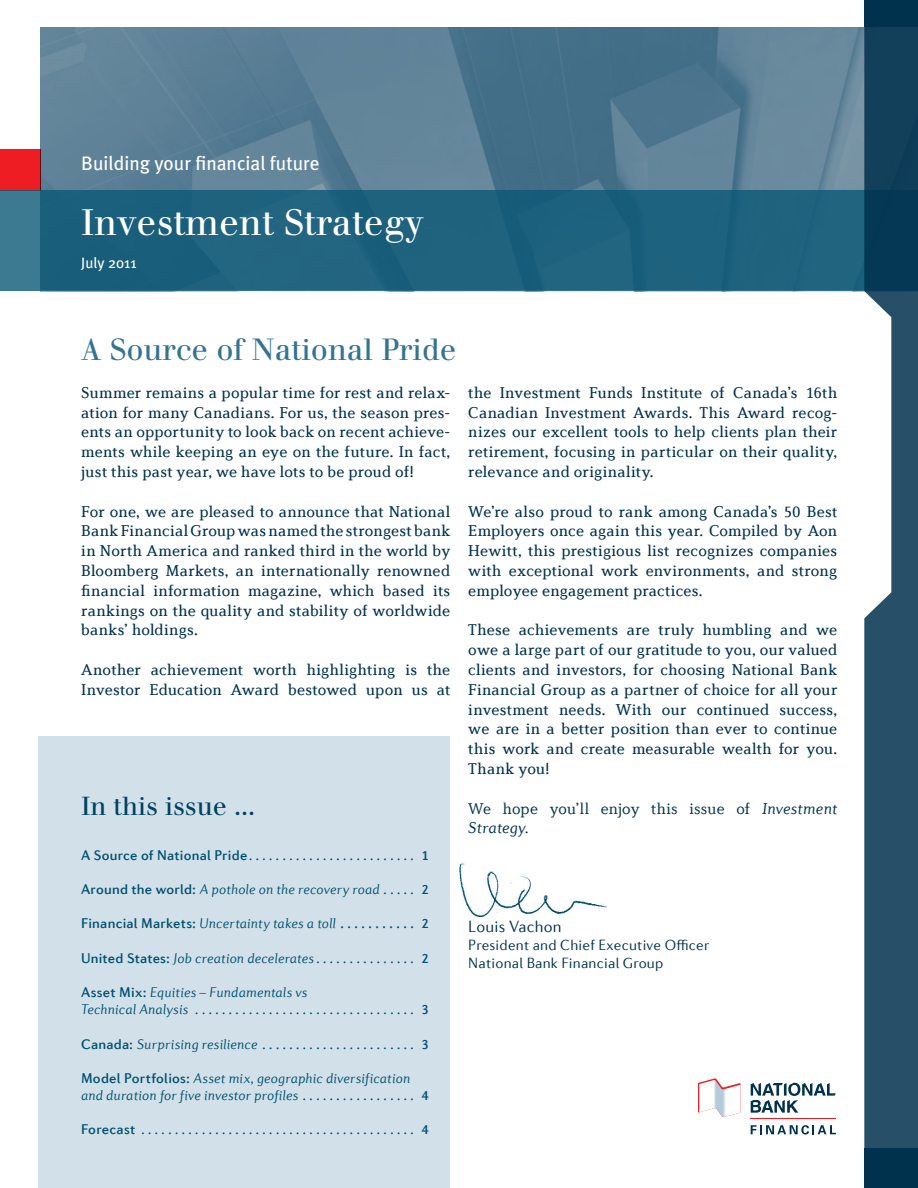
<style>
.page{position:relative;width:918px;height:1188px;background:#fff}
.page>*{position:absolute;margin:0;border:0;box-sizing:border-box;transform-origin:0 0}
.t1{font:36px "Walbaum";color:#fff}
.Titre{font:30px "Walbaum";color:#35738f}
.In_this_issue{font:25.5px "Walbaum";color:#00425f}
.t2{font:19.5px "Meta Plus";color:#fff}
.Body_Text{font:16.5px/19.8px "Diverda Serif Com";letter-spacing:.01em;color:#00314d;text-align:justify}
.Body_Text-2{font:300 16.5px/19.8px "Diverda Serif Com";letter-spacing:.005em;color:#00314d}
.t3{font:300 16.5px "Diverda Sans Com";letter-spacing:.015em;color:#00314d}
.Body_Text-3{font:300 15px/18px "Diverda Sans Com";letter-spacing:.015em;color:#00314d}
.t4{font:15px "Meta Plus";color:#fff}
.t5{font:italic 300 14.25px/17.1px "Diverda Sans Com";letter-spacing:.01em;color:#01516f}
.t6{font:14.25px "Diverda Sans Com";color:#01516f}
.Table_des_matière{font:500 14.25px "Diverda Sans Com";letter-spacing:.015em;color:#01516f}
.s1{font-weight:500}
.s2{font-weight:500;font-style:normal}
.s3{font-weight:400;font-style:normal}
.s4{font-weight:300;font-style:italic}
.s5{font-style:italic}
</style>
<div class="page">
<img style="left:459px;top:863px;width:148px;height:53px">
<div style="left:864px;top:0;width:54px;height:27px;background:#00314d"></div>
<div style="left:39px;top:737px;width:411px;height:451px;background:#d2e0e9"></div>
<svg style="left:40px;top:27px;width:824px;height:163px;background:#597e94"></svg>
<div style="left:0;top:149px;width:41px;height:41px;background:#ee1d23"></div>
<div style="left:0;top:190px;width:918px;height:101px;background:#1e627e"></div>
<svg style="left:864px;top:27px;width:54px;height:1161px;background:#3e6379"></svg>
<svg style="left:751px;top:1125px;width:85px;height:10px"></svg>
<hr style="left:751px;top:1118px;width:85px;height:1px;background:#ee1d23">
<svg style="left:751px;top:1083px;width:85px;height:30px"></svg>
<svg style="left:698px;top:1078px;width:42px;height:39px"></svg>
<p class="t2" style="left:81px;top:152px;width:240px">Building your financial future</p>
<p class="t1" style="left:81px;top:201px;width:344px">Investment Strategy</p>
<p class="t4" style="left:81px;top:254px;width:57px">July 2011</p>
<p class="Titre" style="left:81px;top:332px;width:377px">A Source of National Pride</p>
<p class="Body_Text" style="left:81px;top:382px;width:371px">Summer remains a popular time for rest and relax&shy;ation for many Canadians. For us, the season pres&shy;ents an opportunity to look back on recent achieve&shy;ments while keeping an eye on the future. In fact, just this past year, we have lots to be proud of!</p>
<p class="Body_Text" style="left:81px;top:501px;width:371px">For one, we are pleased to announce that National Bank Financial Group was named the strongest bank in North America and ranked third in the world by Bloomberg Markets, an internationally renowned financial information magazine, which based its rankings on the quality and stability of worldwide banks’ holdings.</p>
<p class="Body_Text" style="left:81px;top:659px;width:370px">Another achievement worth highlighting is the<br>Investor Education Award bestowed upon us at</p>
<p class="In_this_issue" style="left:81px;top:791px;width:176px">In this issue ...</p>
<p class="t6" style="left:81px;top:847px;width:350px"><span class="s1">A Source of National Pride</span>......................... <span class="s1">1</span></p>
<p class="t5" style="left:81px;top:881px;width:349px"><span class="s2">Around the world:</span> A pothole on the recovery road <span class="s3">. . . . .</span> <span class="s2">2</span></p>
<p class="Table_des_matière" style="left:81px;top:915px;width:349px">Financial Markets: <span class="s4">Uncertainty takes a toll</span> . . . . . . . . . . . 2</p>
<p class="t5" style="left:81px;top:949px;width:349px"><span class="s2">United States:</span> Job creation decelerates<span class="s3">. . . . . . . . . . . . . . .</span> <span class="s2">2</span></p>
<p class="t5" style="left:81px;top:984px;width:349px"><span class="s2">Asset Mix:</span> Equities – Fundamentals vs<br>Technical Analysis <span class="s3">.................................</span> <span class="s2">3</span></p>
<p class="t6" style="left:81px;top:1036px;width:349px"><span class="s1">Canada:</span> <span class="s4">Surprising resilience</span> ....................... <span class="s1">3</span></p>
<p class="t5" style="left:81px;top:1070px;width:349px"><span class="s2">Model Portfolios:</span> Asset mix, geographic diversification and duration for five investor profiles <span class="s3">. . . . . . . . . . . . . . . . .</span> <span class="s2">4</span></p>
<p class="t6" style="left:81px;top:1121px;width:349px"><span class="s1">Forecast</span> ......................................... <span class="s1">4</span></p>
<p class="Body_Text" style="left:468px;top:382px;width:371px">the Investment Funds Institute of Canada’s 16th Canadian Investment Awards. This Award recog&shy;nizes our excellent tools to help clients plan their retirement, focusing in particular on their quality, relevance and originality.</p>
<p class="Body_Text" style="left:468px;top:501px;width:371px">We’re also proud to rank among Canada’s 50 Best Employers once again this year. Compiled by Aon Hewitt, this prestigious list recognizes companies with exceptional work environments, and strong employee engagement practices.</p>
<p class="Body_Text" style="left:468px;top:620px;width:371px">These achievements are truly humbling and we owe a large part of our gratitude to you, our valued clients and investors, for choosing National Bank Financial Group as a partner of choice for all your investment needs. With our continued success, we are in a better position than ever to continue this work and create measurable wealth for you.<br>Thank you!</p>
<p class="Body_Text-2" style="left:468px;top:798px;width:371px">We hope you’ll enjoy this issue of <span class="s5">Investment<br>Strategy.</span></p>
<p class="t3" style="left:468px;top:917px;width:95px">Louis Vachon</p>
<p class="Body_Text-3" style="left:468px;top:936px;width:242px">President and Chief Executive Officer<br>National Bank Financial Group</p>
</div>
